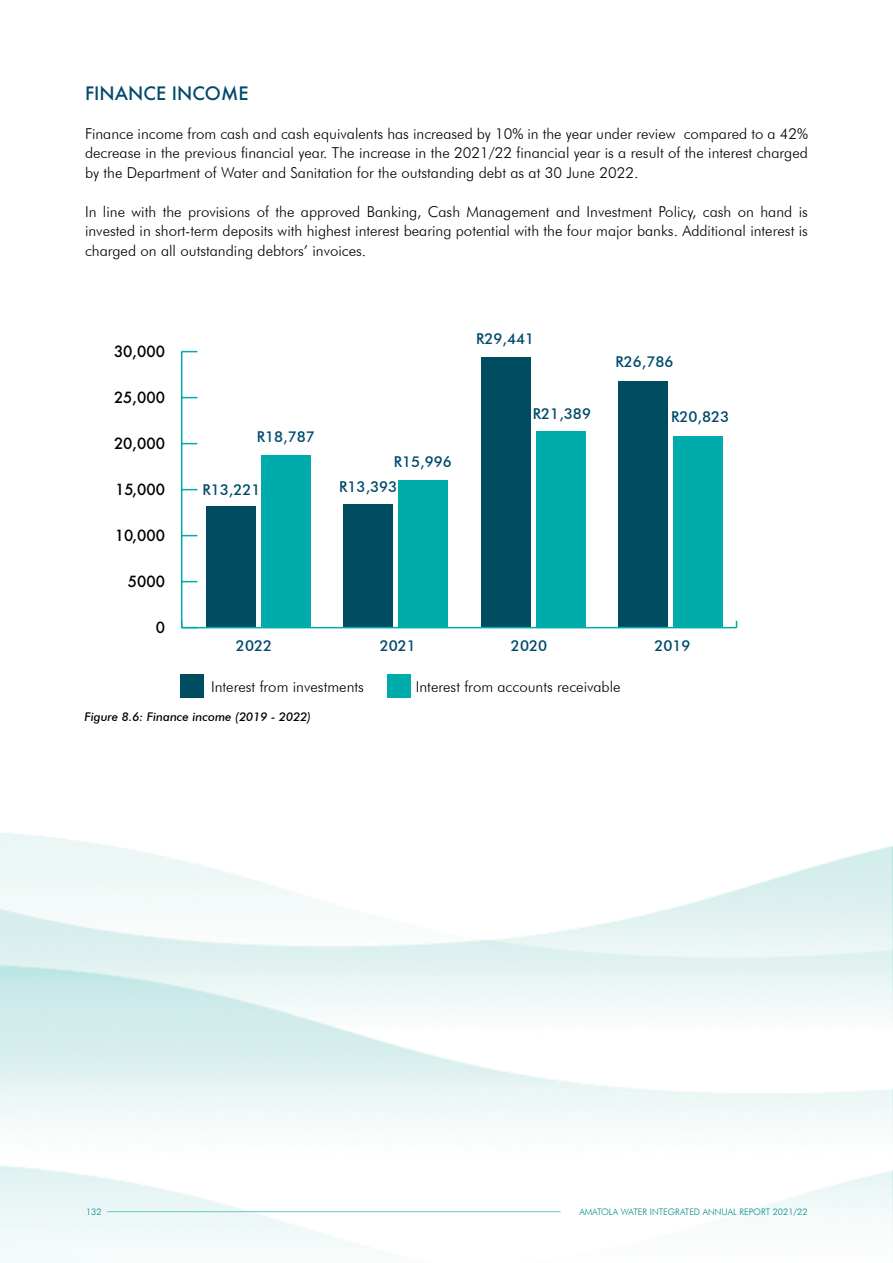
<style>
.page{position:relative;width:893px;height:1263px;background:#fff}
.page>*{position:absolute;margin:0;border:0;box-sizing:border-box;transform-origin:0 0}
.t1{font:500 18px "Futura";color:#004a6b}
.t2{font:300 15px/19.5px "Futura BT";color:#000;text-align:justify}
.t3{font:500 15px "Futura BT";color:#004a6b}
.t4{font:500 15px "Futura";color:#000}
.t5{font:italic 500 12px "Futura BT";color:#000}
.t6{font:300 9px "Futura BT";color:#01878d}
</style>
<div class="page">
<div style="left:180px;top:674px;width:24px;height:23px;background:#004c60"></div>
<div style="left:387px;top:674px;width:24px;height:23px;background:#00abac"></div>
<div style="left:673px;top:436px;width:49px;height:192px;background:#00abac"></div>
<div style="left:618px;top:381px;width:50px;height:247px;background:#004c60"></div>
<div style="left:536px;top:431px;width:49px;height:197px;background:#00abac"></div>
<div style="left:481px;top:357px;width:49px;height:271px;background:#004c60"></div>
<div style="left:399px;top:480px;width:49px;height:148px;background:#00abac"></div>
<div style="left:344px;top:504px;width:49px;height:124px;background:#004c60"></div>
<div style="left:261px;top:455px;width:50px;height:173px;background:#00abac"></div>
<div style="left:206px;top:506px;width:50px;height:122px;background:#004c60"></div>
<hr style="left:182px;top:627px;width:554px;height:1px;background:#00abad">
<hr style="left:181px;top:352px;width:1px;height:276px;background:#00abad">
<svg style="left:182px;top:621px;width:15px;height:6px"></svg>
<svg style="left:182px;top:581px;width:15px;height:1px"></svg>
<svg style="left:182px;top:535px;width:15px;height:1px"></svg>
<svg style="left:182px;top:489px;width:15px;height:1px"></svg>
<svg style="left:182px;top:443px;width:15px;height:1px"></svg>
<svg style="left:182px;top:397px;width:15px;height:1px"></svg>
<svg style="left:182px;top:351px;width:15px;height:1px"></svg>
<hr style="left:107px;top:1211px;width:454px;height:1px;background:#67c7c4">
<p class="t1" style="left:85px;top:81px;width:165px">FINANCE INCOME</p>
<p class="t2" style="left:85px;top:124px;width:724px">Finance income from cash and cash equivalents has increased by 10% in the year under review compared to a 42% decrease in the previous financial year. The increase in the 2021/22 financial year is a result of the interest charged by the Department of Water and Sanitation for the outstanding debt as at 30 June 2022.</p>
<p class="t2" style="left:85px;top:202px;width:724px">In line with the provisions of the approved Banking, Cash Management and Investment Policy, cash on hand is invested in short-term deposits with highest interest bearing potential with the four major banks. Additional interest is charged on all outstanding debtors’ invoices.</p>
<p class="t4" style="left:114px;top:341px;width:52px">30,000</p>
<p class="t4" style="left:114px;top:387px;width:52px">25,000</p>
<p class="t4" style="left:114px;top:433px;width:52px">20,000</p>
<p class="t4" style="left:115px;top:479px;width:51px">15,000</p>
<p class="t4" style="left:115px;top:525px;width:52px">10,000</p>
<p class="t4" style="left:128px;top:571px;width:39px">5000</p>
<p class="t4" style="left:156px;top:617px;width:11px">0</p>
<p class="t3" style="left:476px;top:330px;width:60px">R29,441</p>
<p class="t3" style="left:615px;top:353px;width:60px">R26,786</p>
<p class="t3" style="left:257px;top:428px;width:60px">R18,787</p>
<p class="t3" style="left:202px;top:481px;width:60px">R13,221</p>
<p class="t3" style="left:394px;top:453px;width:60px">R15,996</p>
<p class="t3" style="left:339px;top:478px;width:60px">R13,393</p>
<p class="t3" style="left:533px;top:405px;width:60px">R21,389</p>
<p class="t3" style="left:671px;top:407px;width:60px">R20,823</p>
<p class="t3" style="left:236px;top:637px;width:38px">2022</p>
<p class="t3" style="left:380px;top:637px;width:38px">2021</p>
<p class="t3" style="left:511px;top:637px;width:38px">2020</p>
<p class="t3" style="left:654px;top:637px;width:38px">2019</p>
<p class="t2" style="left:211px;top:677px;width:154px">Interest from investments</p>
<p class="t2" style="left:416px;top:677px;width:206px">Interest from accounts receivable</p>
<p class="t5" style="left:85px;top:710px;width:228px">Figure 8.6: Finance income (2019 - 2022)</p>
<p class="t6" style="left:86px;top:1206px;width:17px">132</p>
<p class="t6" style="left:579px;top:1206px;width:230px">AMATOLA WATER INTEGRATED ANNUAL REPORT 2021/22</p>
</div>
